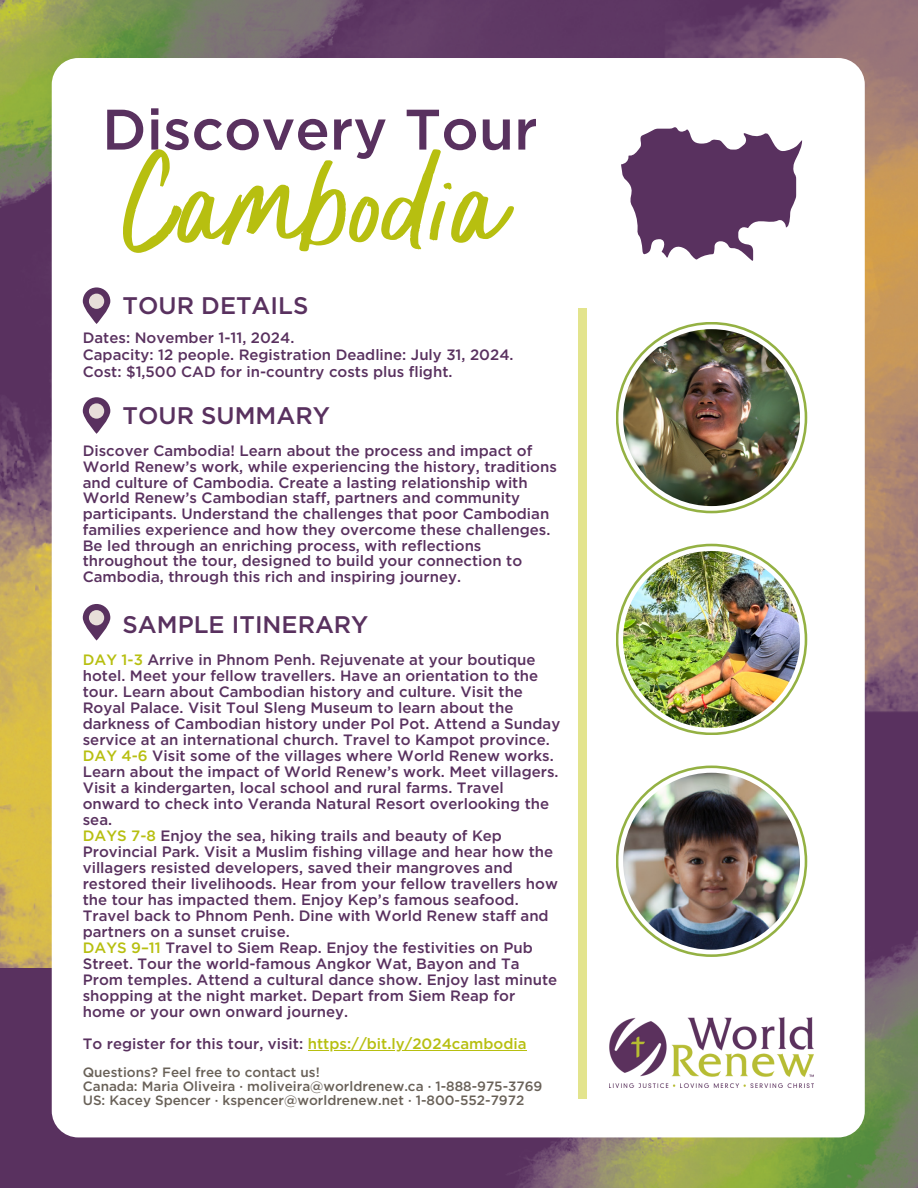
<style>
.page{position:relative;width:918px;height:1188px;background:#59315f}
.page>*{position:absolute;margin:0;border:0;box-sizing:border-box;transform-origin:0 0}
.t1{font:177px "Oranges And Lemons Script Up";color:#b7bf10}
.t2{font:500 57px "Gotham";color:#59315f}
.t3{font:500 24px "Gotham";color:#59315f}
.t4{font:500 15px/16px "Gotham";color:#59315f}
.t5{font:500 13.5px/14px "Gotham";color:#696158}
.s1{color:#b7bf10}
</style>
<div class="page">
<img style="left:458px;top:968px;width:460px;height:220px">
<img style="left:0;top:0;width:918px;height:968px">
<div style="left:52px;top:58px;width:813px;height:1079px;background:#fff;border-radius:27px"></div>
<div style="left:579px;top:309px;width:8px;height:790px;background:#e3e48d"></div>
<img style="left:610px;top:1018px;width:203px;height:69px">
<div style="left:616px;top:322px;width:191px;height:191px;background:#94b143;border-radius:50%"></div>
<svg style="left:618px;top:324px;width:187px;height:187px;fill:#fff"></svg>
<img style="left:623px;top:329px;width:177px;height:177px;border-radius:50%">
<svg style="left:616px;top:766px;width:191px;height:191px"></svg>
<svg style="left:618px;top:768px;width:187px;height:186px"></svg>
<img style="left:623px;top:773px;width:177px;height:177px;border-radius:50%">
<div style="left:616px;top:544px;width:191px;height:191px;background:#94b143;border-radius:50%"></div>
<svg style="left:618px;top:546px;width:187px;height:187px;fill:#fff"></svg>
<img style="left:623px;top:551px;width:177px;height:177px;border-radius:50%">
<svg style="left:83px;top:397px;width:27px;height:37px"></svg>
<div style="left:89px;top:403px;width:15px;height:16px;background:#e7ded9;border-radius:50%"></div>
<svg style="left:83px;top:604px;width:27px;height:37px"></svg>
<div style="left:89px;top:610px;width:15px;height:15px;background:#e7ded9;border-radius:50%"></div>
<svg style="left:83px;top:287px;width:27px;height:37px"></svg>
<div style="left:89px;top:294px;width:15px;height:15px;background:#e7ded9;border-radius:50%"></div>
<svg style="left:621px;top:127px;width:181px;height:134px"></svg>
<hr style="left:308px;top:1050px;width:79px;height:1px;background:#b7bf10">
<hr style="left:391px;top:1050px;width:42px;height:1px;background:#b7bf10">
<svg style="left:433px;top:1050px;width:19px;height:1px"></svg>
<hr style="left:452px;top:1050px;width:75px;height:1px;background:#b7bf10">
<p class="t2" style="left:102px;top:104px;width:437px">Discovery Tour</p>
<h3 class="t1" style="left:124px;top:121px;width:380px">Cambodia</h3>
<p class="t3" style="left:123px;top:295px;width:187px">TOUR DETAILS</p>
<p class="t4" style="left:83px;top:330px;width:432px;line-height:16.8px">Dates: November 1-11, 2024.<br>Capacity: 12 people. Registration Deadline: July 31, 2024.<br>Cost: $1,500 CAD for in-country costs plus flight.</p>
<p class="t3" style="left:123px;top:405px;width:209px">TOUR SUMMARY</p>
<h4 class="t4" style="left:83px;top:444px;width:476px">Discover Cambodia! Learn about the process and impact of World Renew’s work, while experiencing the history, traditions and culture of Cambodia. Create a lasting relationship with World Renew’s Cambodian staff, partners and community participants. Understand the challenges that poor Cambodian families experience and how they overcome these challenges.<br>Be led through an enriching process, with reflections throughout the tour, designed to build your connection to Cambodia, through this rich and inspiring journey.</h4>
<p class="t3" style="left:123px;top:614px;width:247px">SAMPLE ITINERARY</p>
<h3 class="t4" style="left:83px;top:652px;width:479px"><span class="s1">DAY 1-3</span> Arrive in Phnom Penh. Rejuvenate at your boutique hotel. Meet your fellow travellers. Have an orientation to the tour. Learn about Cambodian history and culture. Visit the Royal Palace. Visit Toul Sleng Museum to learn about the darkness of Cambodian history under Pol Pot. Attend a Sunday service at an international church. Travel to Kampot province.<br><span class="s1">DAY 4-6</span> Visit some of the villages where World Renew works.<br>Learn about the impact of World Renew’s work. Meet villagers.<br>Visit a kindergarten, local school and rural farms. Travel onward to check into Veranda Natural Resort overlooking the sea.<br><span class="s1">DAYS 7-8</span> Enjoy the sea, hiking trails and beauty of Kep Provincial Park. Visit a Muslim fishing village and hear how the villagers resisted developers, saved their mangroves and restored their livelihoods. Hear from your fellow travellers how the tour has impacted them. Enjoy Kep’s famous seafood.<br>Travel back to Phnom Penh. Dine with World Renew staff and partners on a sunset cruise.<br><span class="s1">DAYS 9–11</span> Travel to Siem Reap. Enjoy the festivities on Pub Street. Tour the world-famous Angkor Wat, Bayon and Ta Prom temples. Attend a cultural dance show. Enjoy last minute shopping at the night market. Depart from Siem Reap for home or your own onward journey.</h3>
<h4 class="t4" style="left:83px;top:1036px;width:445px">To register for this tour, visit: <span class="s1">https://bit.ly/2024cambodia</span></h4>
<p class="t5" style="left:83px;top:1066px;width:461px">Questions? Feel free to contact us!<br>Canada: Maria Oliveira · moliveira@worldrenew.ca · 1-888-975-3769</p>
<p class="t5" style="left:83px;top:1094px;width:443px">US: Kacey Spencer · kspencer@worldrenew.net · 1-800-552-7972</p>
</div>
